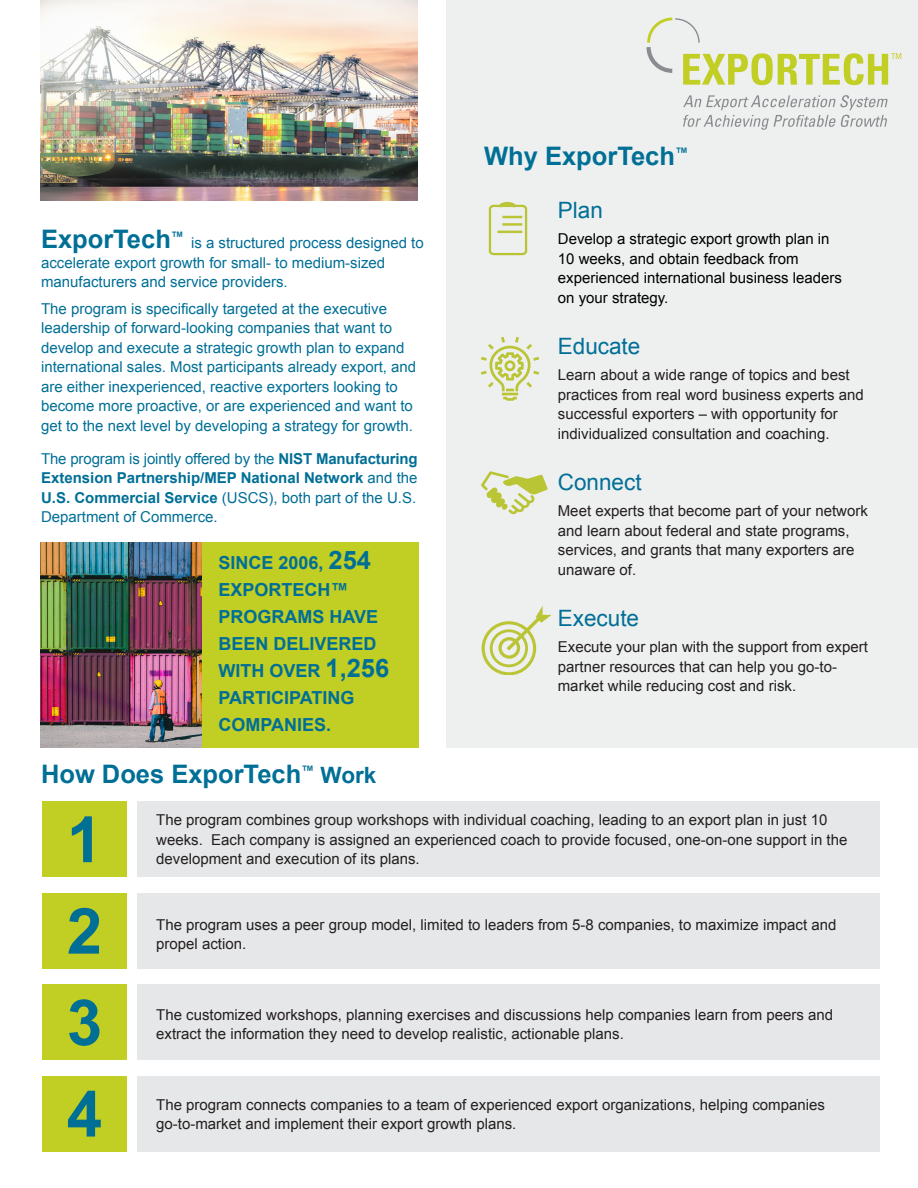
<style>
.page{position:relative;width:918px;height:1188px;background:#fff}
.page>*{position:absolute;margin:0;border:0;box-sizing:border-box;transform-origin:0 0}
._8__Call_out{font:700 63.75px "Arial";color:#006f96}
._1__Title{font:700 25.5px "Arial";color:#006f96}
._2__Subhead{font:22.5px "Arial";color:#006f96}
._8__Call_out-2{font:700 18px/27px "Arial";color:#006f96}
._3__Body_Text{font:15px/19.5px "Arial";color:#231f20}
._1__Title-2{font:15px/19.5px "Arial";color:#006f96}
._3__Body_Text-2{font:15px/19.5px "Arial";color:#006f96;text-align:justify}
._3__Body_Text-3{font:15px/19.5px "Arial";color:#000}
.s1{font-weight:700}
.s2{font-size:25.5px}
.s3{font-size:22.5px}
</style>
<div class="page">
<img style="left:41px;top:0;width:376px;height:201px">
<div style="left:446px;top:0;width:472px;height:748px;background:#eeefef"></div>
<img style="left:41px;top:542px;width:161px;height:206px">
<div style="left:202px;top:542px;width:217px;height:206px;background:#c1ce23"></div>
<div style="left:42px;top:802px;width:85px;height:75px;background:#c1ce23"></div>
<div style="left:138px;top:802px;width:742px;height:75px;background:#e6e7e8"></div>
<div style="left:42px;top:893px;width:85px;height:75px;background:#c1ce23"></div>
<div style="left:138px;top:893px;width:742px;height:75px;background:#e6e7e8"></div>
<div style="left:42px;top:984px;width:85px;height:76px;background:#c1ce23"></div>
<div style="left:138px;top:984px;width:742px;height:76px;background:#e6e7e8"></div>
<div style="left:42px;top:1076px;width:85px;height:75px;background:#c1ce23"></div>
<div style="left:138px;top:1076px;width:742px;height:75px;background:#e6e7e8"></div>
<svg style="left:646px;top:17px;width:255px;height:68px"></svg>
<svg style="left:683px;top:95px;width:205px;height:35px"></svg>
<div style="left:489px;top:205px;width:38px;height:50px;border:2px solid #bac535;border-radius:3px"></div>
<svg style="left:495px;top:202px;width:33px;height:54px"></svg>
<svg style="left:481px;top:471px;width:67px;height:44px"></svg>
<div style="left:482px;top:621px;width:54px;height:54px;border:3px solid #bac535;border-radius:50%"></div>
<div style="left:490px;top:629px;width:38px;height:38px;border:3px solid #bac535;border-radius:50%"></div>
<div style="left:498px;top:637px;width:22px;height:22px;border:3px solid #bac535;border-radius:50%"></div>
<svg style="left:503px;top:606px;width:48px;height:69px"></svg>
<svg style="left:481px;top:336px;width:58px;height:65px"></svg>
<p class="_1__Title" style="left:41px;top:222px;width:145px">ExporTech<sup>™</sup></p>
<p class="_1__Title-2" style="left:41px;top:234px;width:384px;text-indent:150px">is a structured process designed to accelerate export growth for small- to medium-sized manufacturers and service providers.</p>
<p class="_1__Title-2" style="left:41px;top:299px;width:377px">The program is specifically targeted at the executive leadership of forward-looking companies that want to develop and execute a strategic growth plan to expand international sales. Most participants already export, and are either inexperienced, reactive exporters looking to become more proactive, or are experienced and want to get to the next level by developing a strategy for growth.</p>
<p class="_3__Body_Text-2" style="left:41px;top:449px;width:378px">The program is jointly offered by the <span class="s1">NIST Manufacturing Extension Partnership/MEP National Network</span> and the <span class="s1">U.S. Commercial Service</span> (USCS), both part of the U.S.<br>Department of Commerce.</p>
<p class="_8__Call_out-2" style="left:219px;top:550px;width:172px">SINCE 2006, <span class="s2">254<br></span>EXPORTECH™<br>PROGRAMS HAVE<br>BEEN DELIVERED<br>WITH OVER <span class="s2">1,256<br></span>PARTICIPATING<br>COMPANIES.</p>
<p class="_1__Title" style="left:484px;top:139px;width:205px">Why ExporTech<sup>™</sup></p>
<p class="_2__Subhead" style="left:558px;top:195px;width:47px">Plan</p>
<p class="_3__Body_Text-3" style="left:558px;top:229px;width:286px">Develop a strategic export growth plan in 10 weeks, and obtain feedback from experienced international business leaders on your strategy.</p>
<p class="_2__Subhead" style="left:558px;top:331px;width:84px">Educate</p>
<p class="_3__Body_Text" style="left:558px;top:365px;width:307px">Learn about a wide range of topics and best practices from real word business experts and successful exporters – with opportunity for individualized consultation and coaching.</p>
<p class="_2__Subhead" style="left:558px;top:467px;width:85px">Connect</p>
<p class="_3__Body_Text" style="left:558px;top:501px;width:312px">Meet experts that become part of your network and learn about federal and state programs, services, and grants that many exporters are unaware of.</p>
<p class="_2__Subhead" style="left:558px;top:603px;width:83px">Execute</p>
<p class="_3__Body_Text" style="left:558px;top:637px;width:312px">Execute your plan with the support from expert partner resources that can help you go-to&shy;market while reducing cost and risk.</p>
<p class="_1__Title" style="left:41px;top:757px;width:337px">How Does ExporTech<sup>™</sup> <span class="s3">Work</span></p>
<p class="_8__Call_out" style="left:67px;top:797px;width:37px">1</p>
<p class="_3__Body_Text" style="left:156px;top:810px;width:693px">The program combines group workshops with individual coaching, leading to an export plan in just 10 weeks. Each company is assigned an experienced coach to provide focused, one-on-one support in the development and execution of its plans.</p>
<p class="_8__Call_out" style="left:67px;top:889px;width:37px">2</p>
<p class="_3__Body_Text" style="left:156px;top:915px;width:682px">The program uses a peer group model, limited to leaders from 5-8 companies, to maximize impact and propel action.</p>
<p class="_8__Call_out" style="left:67px;top:980px;width:37px">3</p>
<p class="_3__Body_Text" style="left:156px;top:1005px;width:678px">The customized workshops, planning exercises and discussions help companies learn from peers and extract the information they need to develop realistic, actionable plans.</p>
<p class="_8__Call_out" style="left:67px;top:1072px;width:37px">4</p>
<p class="_3__Body_Text" style="left:156px;top:1095px;width:670px">The program connects companies to a team of experienced export organizations, helping companies go-to-market and implement their export growth plans.</p>
</div>
